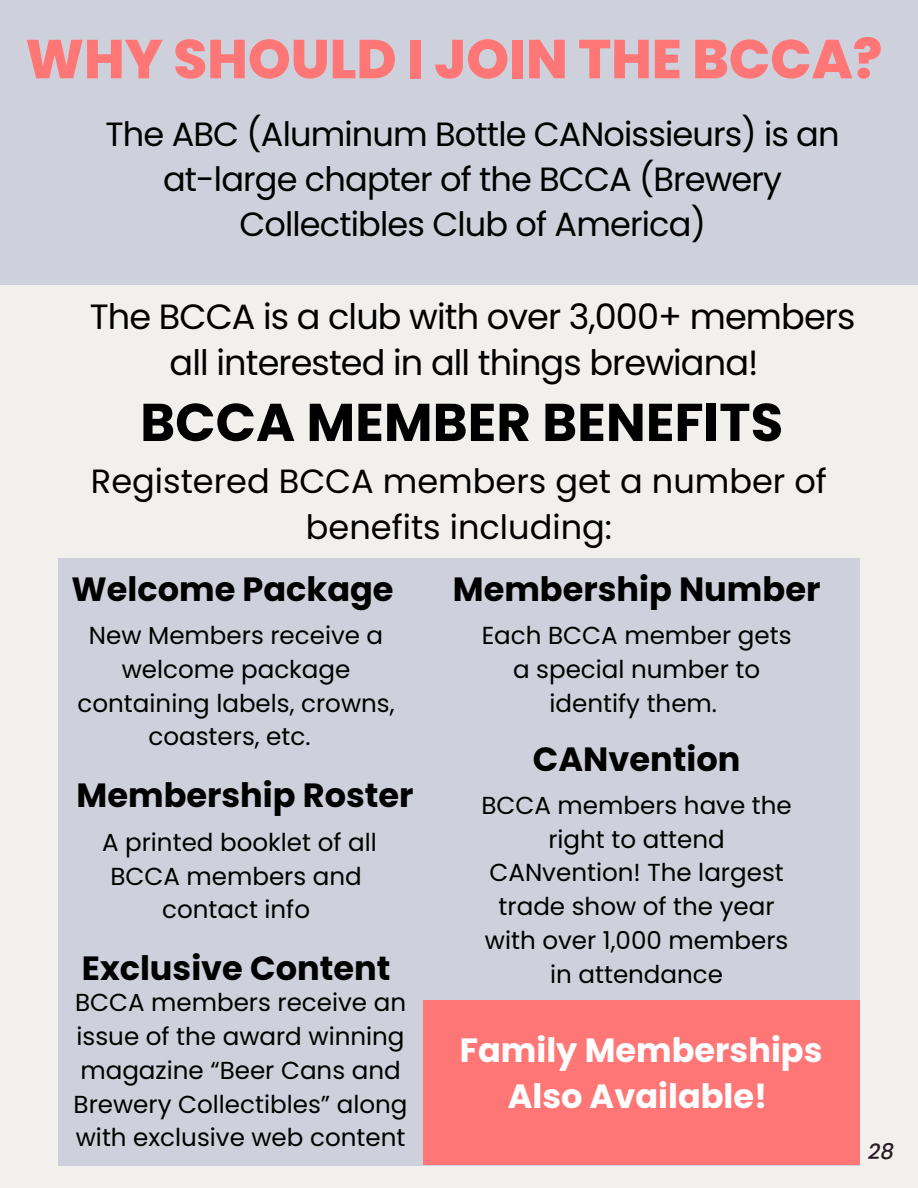
<style>
.page{position:relative;width:918px;height:1188px;background:#f2f0ec}
.page>*{position:absolute;margin:0;border:0;box-sizing:border-box;transform-origin:0 0}
.t1{font:800 54.6px "Poppins";color:#ff7676}
.t2{font:700 53.1px "Poppins";color:#000}
.t3{font:35.1px/46.2px "Poppins";letter-spacing:-.025em;color:#000;text-align:center}
.t4{font:33.6px/45px "Poppins";letter-spacing:-.025em;color:#000;text-align:center}
.t5{font:700 33.6px "Poppins";color:#000}
.t6{font:33.6px/46.2px "Poppins";color:#000;text-align:center}
.t7{font:700 33.6px/46.2px "Poppins";color:#fff;text-align:center}
.t8{font:24.6px/33.8px "Poppins";color:#000;text-align:center}
.t9{font:italic 500 21.45px "Poppins";color:#291b25}
</style>
<div class="page">
<div style="left:58px;top:558px;width:802px;height:607px;background:#ced1db"></div>
<div style="left:423px;top:1000px;width:437px;height:165px;background:#ff7676"></div>
<div style="left:0;top:0;width:918px;height:284px;background:#ced1db"></div>
<h1 class="t1" style="left:25px;top:21px;width:858px">WHY SHOULD I JOIN THE BCCA?</h1>
<h3 class="t4" style="left:106px;top:111px;width:736px">The ABC (Aluminum Bottle CANoissieurs) is an at-large chapter of the BCCA (Brewery<br>Collectibles Club of America)</h3>
<h3 class="t3" style="left:90px;top:294px;width:767px">The BCCA is a club with over 3,000+ members all interested in all things brewiana!</h3>
<h1 class="t2" style="left:140px;top:385px;width:645px">BCCA MEMBER BENEFITS</h1>
<h3 class="t6" style="left:91px;top:458px;width:738px">Registered BCCA members get a number of benefits including:</h3>
<h2 class="t5" style="left:71px;top:565px;width:324px">Welcome Package</h2>
<h2 class="t8" style="left:78px;top:619px;width:319px">New Members receive a welcome package containing labels, crowns, coasters, etc.</h2>
<p class="t5" style="left:77px;top:772px;width:338px">Membership Roster</p>
<h2 class="t8" style="left:102px;top:825px;width:276px">A printed booklet of all<br>BCCA members and contact info</h2>
<p class="t5" style="left:453px;top:565px;width:369px">Membership Number</p>
<h2 class="t8" style="left:482px;top:619px;width:311px">Each BCCA member gets a special number to identify them.</h2>
<p class="t5" style="left:533px;top:736px;width:209px">CANvention</p>
<p class="t8" style="left:481px;top:788px;width:312px">BCCA members have the right to attend<br>CANvention! The largest trade show of the year with over 1,000 members</p>
<h2 class="t5" style="left:82px;top:945px;width:310px">Exclusive Content</h2>
<p class="t8" style="left:550px;top:957px;width:175px">in attendance</p>
<p class="t8" style="left:74px;top:986px;width:335px;text-align:left">BCCA members receive an issue of the award winning magazine “Beer Cans and<br>Brewery Collectibles” along with exclusive web content</p>
<h2 class="t7" style="left:460px;top:1027px;width:364px">Family Memberships<br>Also Available!</h2>
<p class="t9" style="left:868px;top:1137px;width:28px">28</p>
</div>
